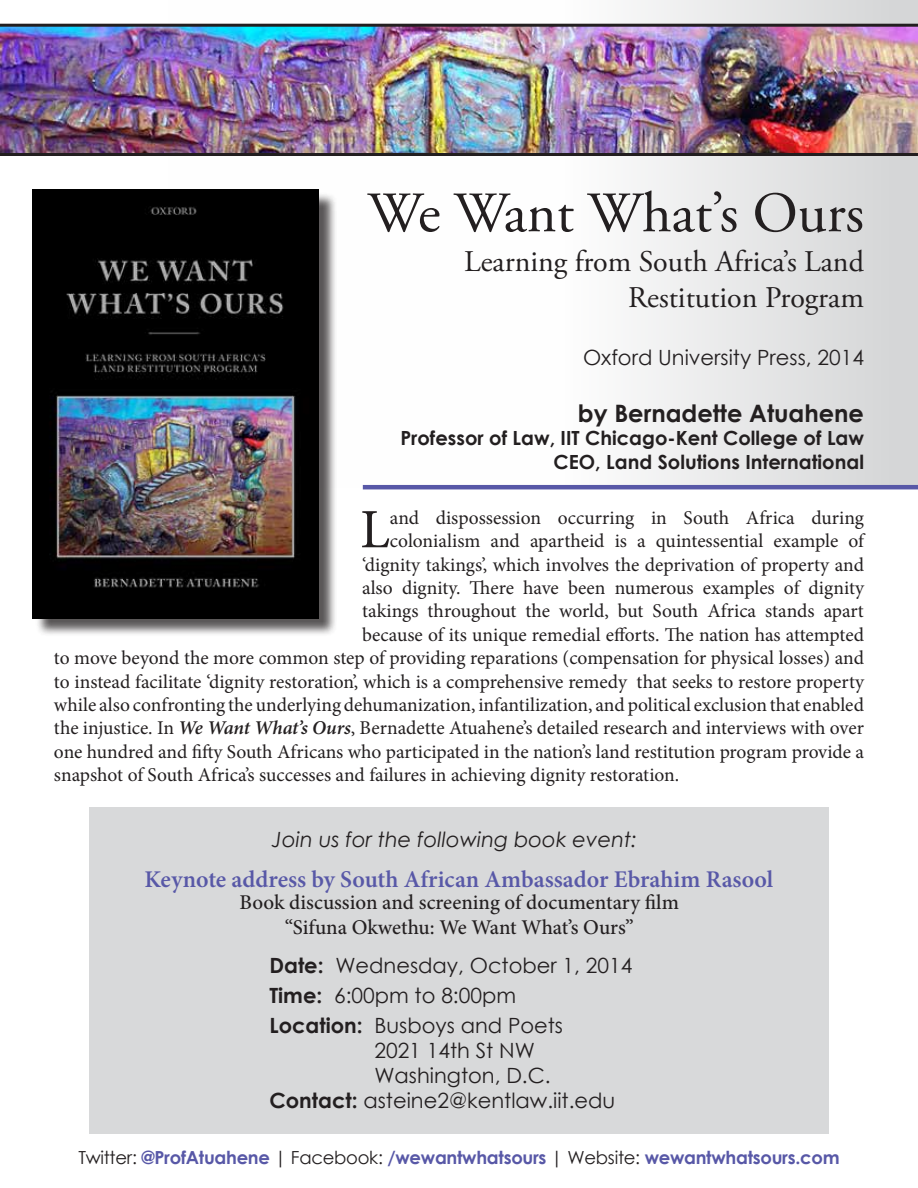
<style>
.page{position:relative;width:918px;height:1188px;background:#fff}
.page>*{position:absolute;margin:0;border:0;box-sizing:border-box;transform-origin:0 0}
.t1{font:57px "Adobe Garamond Pro";color:#231f20}
.t2{font:55.5px "Minion Pro";color:#231f20}
.t3{font:30px/36px "Adobe Garamond Pro";color:#231f20;text-align:right}
.t4{font:600 24px "Minion Pro";color:#5858a7}
.t5{font:700 24px "Century Gothic";color:#231f20}
.t6{font:21px/29.7px "Century Gothic";color:#231f20}
.t7{font:500 21px/25.2px "Minion Pro";color:#231f20;text-align:center}
.t8{font:italic 21px "Century Gothic";color:#231f20}
.t9{font:19.5px "Minion Pro";color:#231f20}
.t10{font:700 19.5px/23.4px "Century Gothic";color:#231f20;text-align:right}
.t11{font:700 18px "Century Gothic";letter-spacing:-.015em;color:#5858a7}
.s1{font-weight:600;font-style:italic}
.s2{font-weight:700}
.s3{font-weight:400;color:#231f20}
</style>
<div class="page">
<div style="left:168px;top:0;width:750px;height:487px;background:linear-gradient(to right,#fff,#dedfe0)"></div>
<div style="left:89px;top:808px;width:740px;height:326px;background:#d8d9da"></div>
<img style="left:0;top:27px;width:918px;height:126px">
<div style="left:35px;top:192px;width:302px;height:445px;background:#231f20;opacity:.75"></div>
<img style="left:33px;top:190px;width:286px;height:428px">
<hr style="left:363px;top:485px;width:555px;height:4px;background:#5858a7">
<hr style="left:0;top:24px;width:918px;height:3px;background:#221e1f">
<hr style="left:0;top:153px;width:918px;height:3px;background:#221e1f">
<h1 class="t1" style="left:368px;top:179px;width:498px">We Want What’s Ours</h1>
<h3 class="t3" style="left:464px;top:244px;width:401px">Learning from South Africa’s Land<br>Restitution Program</h3>
<p class="t6" style="left:583px;top:342px;width:282px">Oxford University Press, 2014</p>
<p class="t5" style="left:578px;top:395px;width:288px">by Bernadette Atuahene</p>
<p class="t10" style="left:400px;top:426px;width:465px">Professor of Law, IIT Chicago-Kent College of Law<br>CEO, Land Solutions International</p>
<h2 class="t2" style="left:360px;top:492px;width:31px">L</h2>
<p class="t9" style="left:390px;top:505px;width:476px">and dispossession occurring in South Africa during</p>
<p class="t9" style="left:390px;top:528px;width:476px">colonialism and apartheid is a quintessential example of</p>
<p class="t9" style="left:362px;top:551px;width:503px">‘dignity takings’, which involves the deprivation of property and</p>
<p class="t9" style="left:362px;top:575px;width:503px">also dignity. There have been numerous examples of dignity</p>
<p class="t9" style="left:362px;top:598px;width:503px">takings throughout the world, but South Africa stands apart</p>
<p class="t9" style="left:362px;top:622px;width:503px">because of its unique remedial efforts. The nation has attempted</p>
<p class="t9" style="left:54px;top:645px;width:812px">to move beyond the more common step of providing reparations (compensation for physical losses) and</p>
<p class="t9" style="left:54px;top:668px;width:811px">to instead facilitate ‘dignity restoration’, which is a comprehensive remedy that seeks to restore property</p>
<p class="t9" style="left:54px;top:692px;width:812px">while also confronting the underlying dehumanization, infantilization, and political exclusion that enabled</p>
<p class="t9" style="left:54px;top:715px;width:811px">the injustice. In <span class="s1">We Want What’s Ours</span>, Bernadette Atuahene’s detailed research and interviews with over</p>
<p class="t9" style="left:54px;top:739px;width:812px">one hundred and fifty South Africans who participated in the nation’s land restitution program provide a</p>
<p class="t9" style="left:54px;top:762px;width:627px">snapshot of South Africa’s successes and failures in achieving dignity restoration.</p>
<p class="t8" style="left:272px;top:825px;width:367px">Join us for the following book event:</p>
<p class="t4" style="left:145px;top:863px;width:630px">Keynote address by South African Ambassador Ebrahim Rasool</p>
<p class="t7" style="left:240px;top:890px;width:441px">Book discussion and screening of documentary film “Sifuna Okwethu: We Want What’s Ours”</p>
<p class="t6" style="left:269px;top:950px;width:364px"><span class="s2">Date:</span> Wednesday, October 1, 2014<br><span class="s2">Time:</span> 6:00pm to 8:00pm<br><span class="s2">Location:</span> Busboys and Poets</p>
<p class="t6" style="left:374px;top:1035px;width:162px">2021 14th St NW</p>
<p class="t6" style="left:374px;top:1060px;width:178px">Washington, D.C.</p>
<p class="t6" style="left:269px;top:1085px;width:347px"><span class="s2">Contact:</span> asteine2@kentlaw.iit.edu</p>
<p class="t11" style="left:78px;top:1144px;width:763px"><span class="s3">Twitter:</span> @ProfAtuahene <span class="s3">| Facebook:</span> /wewantwhatsours <span class="s3">| Website:</span> wewantwhatsours.com</p>
</div>
